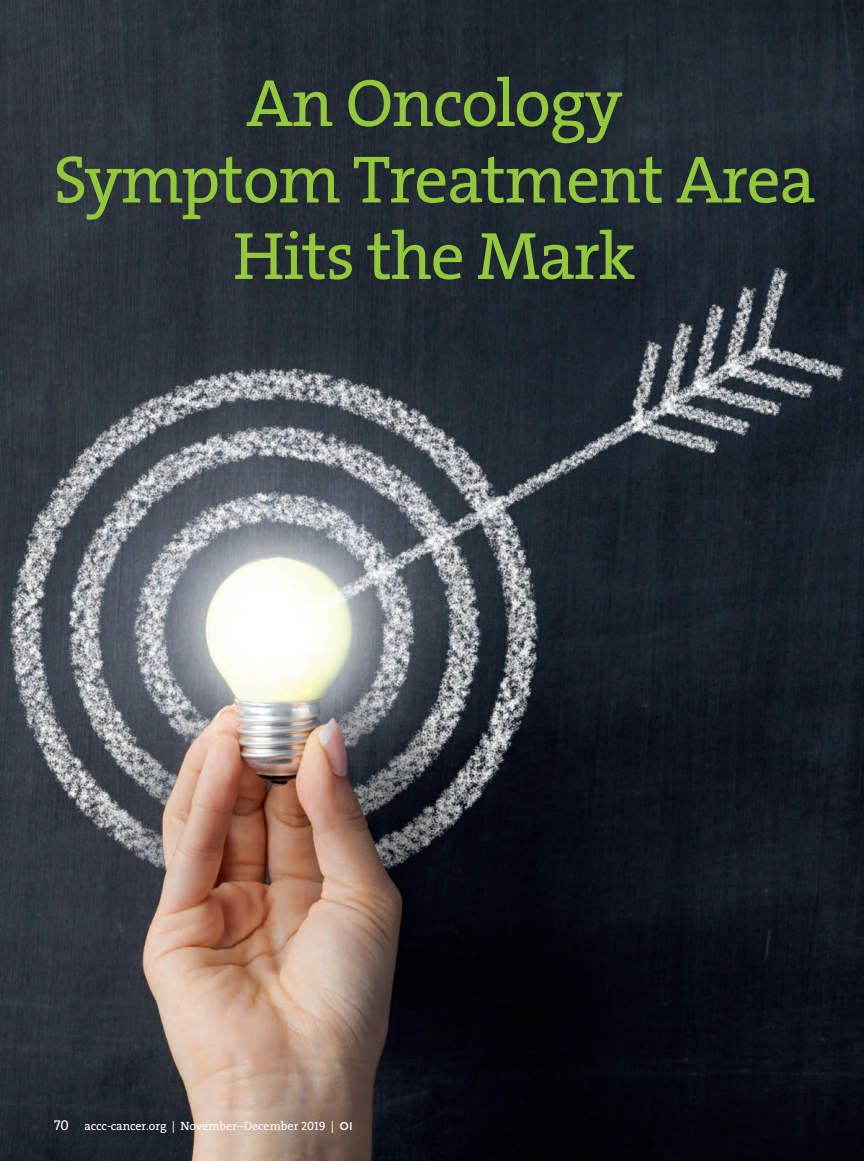
<style>
.page{position:relative;width:864px;height:1161px;background:#fff}
.page>*{position:absolute;margin:0;border:0;box-sizing:border-box;transform-origin:0 0}
.Feature_CT{font:67.5px/76.5px "The Serif B W5 Plain";letter-spacing:-.02em;color:#94c83c;text-align:center}
.t1{font:14.25px "The Serif Caps";color:#fff}
.t2{font:12px "The Serif B W5 Plain";color:#fff}
.s1{font-family:"The Serif Caps"}
.s2{font-family:"Gotham";font-weight:500;font-size:11.25px}
</style>
<div class="page">
<img style="left:0;top:0;width:864px;height:1161px">
<p class="Feature_CT" style="left:53px;top:65px;width:764px">An Oncology<br>Symptom Treatment Area<br>Hits the Mark</p>
<p class="t1" style="left:54px;top:1113px;width:16px">70</p>
<p class="t2" style="left:85px;top:1118px;width:270px">accc-cancer.org | November–December <span class="s1">2019</span> | <span class="s2">OI</span></p>
</div>
